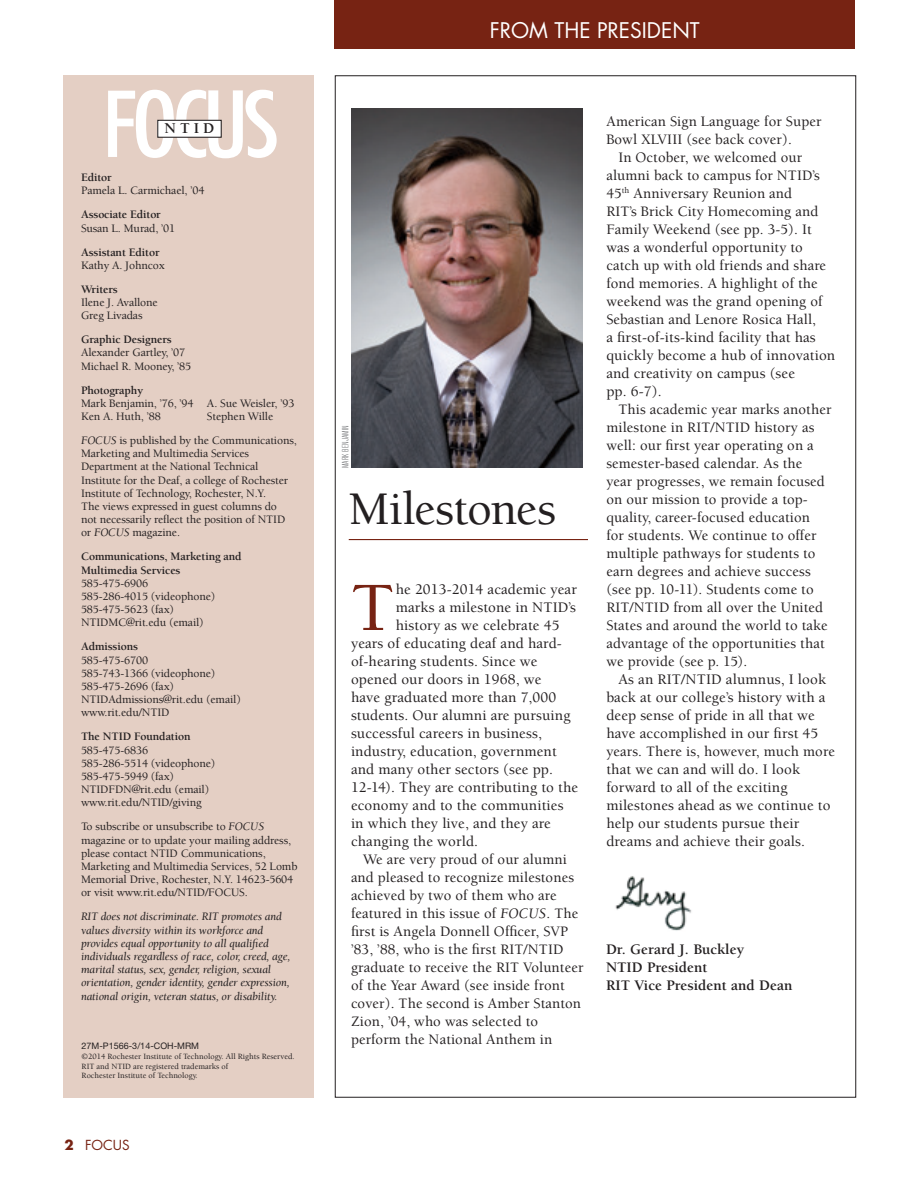
<style>
.page{position:relative;width:918px;height:1188px;background:#fff}
.page>*{position:absolute;margin:0;border:0;box-sizing:border-box;transform-origin:0 0}
.t1{font:500 70.95px "Berkeley Std";color:#772313}
.A_Story_Title{font:500 48px "Berkeley Std";letter-spacing:-.02em;color:#231f20}
.A_profile_in{font:21px "Futura Std";color:#fff}
.t2{font:700 15.45px "Berkeley Std";color:#231f20}
.A_Body{font:500 15px/18px "Berkeley Std";letter-spacing:.01em;color:#231f20}
.t3{font:700 15px "Berkeley Std";color:#231f20}
.A_Body-2{font:500 14.85px/18px "Berkeley Std";letter-spacing:.01em;color:#231f20}
.t4{font:13.5px "Futura Std";color:#772313}
.Editor_Panel_names{font:500 11.7px/13.2px "Berkeley Std";letter-spacing:-.01em;color:#231f20}
.t5{font:italic 11.7px/13.2px "Berkeley Std";letter-spacing:-.01em;color:#231f20}
.t6{font:700 11.7px/13.2px "Berkeley Std";letter-spacing:-.01em;color:#231f20}
.feat_body{font:9px "Helvetica Neue LT Std";color:#231f20}
.t7{font:300 condensed 9px "Akzidenz Grotesk BE";letter-spacing:.01em;color:#6c6d70}
.t8{font:500 8.25px/9.9px "Berkeley Std";color:#231f20}
.s1{font-weight:700}
.s2{font-weight:500}
.s3{font-weight:400;font-style:italic}
</style>
<div class="page">
<div style="left:63px;top:76px;width:250px;height:1022px;background:#e4cfc4"></div>
<div style="left:334px;top:0;width:521px;height:49px;background:#772313"></div>
<svg style="left:108px;top:90px;width:169px;height:68px"></svg>
<div style="left:158px;top:120px;width:63px;height:17px;background:#fff"></div>
<div style="left:157px;top:120px;width:65px;height:18px;border:1px solid #231f20"></div>
<hr style="left:349px;top:539px;width:239px;height:1px;background:#772313">
<img style="left:352px;top:109px;width:231px;height:359px">
<img style="left:615px;top:876px;width:77px;height:55px">
<p class="A_profile_in" style="left:490px;top:17px;width:212px">FROM THE PRESIDENT</p>
<p class="t2" style="left:165px;top:120px;width:51px">NTID</p>
<p class="A_Body-2" style="left:606px;top:113px;width:217px">American Sign Language for Super<br>Bowl XLVIII (see back cover).</p>
<p class="A_Body-2" style="left:606px;top:149px;width:221px;text-indent:12px">In October, we welcomed our alumni back to campus for NTID’s<br>45<sup>th</sup> Anniversary Reunion and<br>RIT’s Brick City Homecoming and<br>Family Weekend (see pp. 3-5). It was a wonderful opportunity to catch up with old friends and share fond memories. A highlight of the weekend was the grand opening of<br>Sebastian and Lenore Rosica Hall,</p>
<p class="A_Body" style="left:606px;top:329px;width:230px">a first-of-its-kind facility that has quickly become a hub of innovation and creativity on campus (see<br>pp. 6-7).</p>
<p class="A_Body-2" style="left:606px;top:401px;width:227px;text-indent:12px">This academic year marks another milestone in RIT/NTID history as well: our first year operating on a semester-based calendar. As the year progresses, we remain focused on our mission to provide a top&shy;quality, career-focused education<br>for students. We continue to offer multiple pathways for students to earn degrees and achieve success (see pp. 10-11). Students come to RIT/NTID from all over the United States and around the world to take advantage of the opportunities that we provide (see p. 15).</p>
<p class="A_Body" style="left:606px;top:671px;width:221px;text-indent:12px">As an RIT/NTID alumnus, I look back at our college’s history with a deep sense of pride in all that we have accomplished in our first 45</p>
<p class="A_Body-2" style="left:606px;top:743px;width:230px">years. There is, however, much more</p>
<p class="A_Body" style="left:606px;top:761px;width:226px">that we can and will do. I look forward to all of the exciting milestones ahead as we continue to help our students pursue their dreams and achieve their goals.</p>
<p class="Editor_Panel_names" style="left:81px;top:171px;width:125px"><span class="s1">Editor<br></span>Pamela L. Carmichael, ’04</p>
<p class="Editor_Panel_names" style="left:81px;top:208px;width:96px"><span class="s1">Associate Editor<br></span>Susan L. Murad, ’01</p>
<p class="t6" style="left:81px;top:245px;width:85px">Assistant Editor<br><span class="s2">Kathy A. Johncox</span></p>
<p class="Editor_Panel_names" style="left:81px;top:283px;width:78px"><span class="s1">Writers<br></span>Ilene J. Avallone<br>Greg Livadas</p>
<p class="Editor_Panel_names" style="left:81px;top:333px;width:112px"><span class="s1">Graphic Designers<br></span>Alexander Gartley, ’07<br>Michael R. Mooney, ’85</p>
<p class="Editor_Panel_names" style="left:81px;top:383px;width:215px"><span class="s1">Photography<br></span>Mark Benjamin, ’76, ’94 A. Sue Weisler, ’93<br>Ken A. Huth, ’88</p>
<p class="Editor_Panel_names" style="left:207px;top:410px;width:68px">Stephen Wille</p>
<p class="Editor_Panel_names" style="left:81px;top:434px;width:217px"><span class="s3">FOCUS</span> is published by the Communications, Marketing and Multimedia Services Department at the National Technical Institute for the Deaf, a college of Rochester Institute of Technology, Rochester, N.Y.<br>The views expressed in guest columns do<br>not necessarily reflect the position of NTID or <span class="s3">FOCUS</span> magazine.</p>
<p class="Editor_Panel_names" style="left:81px;top:550px;width:162px"><span class="s1">Communications, Marketing and<br>Multimedia Services<br></span>585-475-6906<br>585-286-4015 (videophone)<br>585-475-5623 (fax)<br>NTIDMC@rit.edu (email)</p>
<p class="Editor_Panel_names" style="left:81px;top:640px;width:161px"><span class="s1">Admissions<br></span>585-475-6700<br>585-743-1366 (videophone)<br>585-475-2696 (fax)<br>NTIDAdmissions@rit.edu (email) www.rit.edu/NTID</p>
<p class="Editor_Panel_names" style="left:81px;top:730px;width:136px"><span class="s1">The NTID Foundation<br></span>585-475-6836<br>585-286-5514 (videophone)<br>585-475-5949 (fax)<br>NTIDFDN@rit.edu (email) www.rit.edu/NTID/giving</p>
<p class="Editor_Panel_names" style="left:81px;top:820px;width:218px">To subscribe or unsubscribe to <span class="s3">FOCUS </span>magazine or to update your mailing address, please contact NTID Communications, Marketing and Multimedia Services, 52 Lomb Memorial Drive, Rochester, N.Y. 14623-5604 or visit www.rit.edu/NTID/FOCUS.</p>
<p class="t5" style="left:81px;top:910px;width:211px">RIT does not discriminate. RIT promotes and values diversity within its workforce and provides equal opportunity to all qualified individuals regardless of race, color, creed, age, marital status, sex, gender, religion, sexual orientation, gender identity, gender expression, national origin, veteran status, or disability.</p>
<p class="feat_body" style="left:82px;top:1040px;width:119px">27M-P1566-3/14-COH-MRM</p>
<p class="t8" style="left:82px;top:1051px;width:214px">©2014 Rochester Institute of Technology. All Rights Reserved.</p>
<p class="t8" style="left:82px;top:1061px;width:148px">RIT and NTID are registered trademarks of<br>Rochester Institute of Technology.</p>
<p class="t7" style="left:341px;top:468px;width:45px;rotate:-90deg">MARK BENJAMIN</p>
<p class="A_Story_Title" style="left:349px;top:483px;width:209px">Milestones</p>
<p class="t1" style="left:351px;top:570px;width:45px">T</p>
<p class="A_Body" style="left:396px;top:581px;width:183px">he 2013-2014 academic year</p>
<p class="A_Body" style="left:396px;top:599px;width:182px">marks a milestone in NTID’s</p>
<p class="A_Body" style="left:396px;top:617px;width:165px">history as we celebrate 45</p>
<p class="A_Body" style="left:351px;top:635px;width:212px">years of educating deaf and hard-</p>
<p class="A_Body" style="left:351px;top:653px;width:188px">of-hearing students. Since we</p>
<p class="A_Body" style="left:351px;top:671px;width:192px">opened our doors in 1968, we</p>
<p class="A_Body" style="left:351px;top:689px;width:207px">have graduated more than 7,000</p>
<p class="A_Body" style="left:351px;top:707px;width:221px">students. Our alumni are pursuing</p>
<p class="A_Body" style="left:351px;top:725px;width:192px">successful careers in business,</p>
<p class="A_Body" style="left:351px;top:743px;width:207px">industry, education, government</p>
<p class="A_Body" style="left:351px;top:761px;width:204px">and many other sectors (see pp.</p>
<p class="A_Body" style="left:351px;top:779px;width:229px">12-14). They are contributing to the</p>
<p class="A_Body" style="left:351px;top:797px;width:214px">economy and to the communities</p>
<p class="A_Body" style="left:351px;top:815px;width:201px">in which they live, and they are</p>
<p class="A_Body" style="left:351px;top:833px;width:129px">changing the world.</p>
<p class="A_Body-2" style="left:351px;top:851px;width:234px;text-indent:12px">We are very proud of our alumni and pleased to recognize milestones achieved by two of them who are featured in this issue of <span class="s3">FOCUS</span>. The first is Angela Donnell Officer, SVP ’83, ’88, who is the first RIT/NTID graduate to receive the RIT Volunteer of the Year Award (see inside front cover). The second is Amber Stanton Zion, ’04, who was selected to perform the National Anthem in</p>
<p class="t3" style="left:606px;top:941px;width:140px">Dr. Gerard J. Buckley</p>
<p class="t3" style="left:606px;top:959px;width:103px">NTID President</p>
<p class="t3" style="left:606px;top:977px;width:188px">RIT Vice President and Dean</p>
<p class="t4" style="left:64px;top:1136px;width:67px"><span class="s1">2</span> FOCUS</p>
</div>
